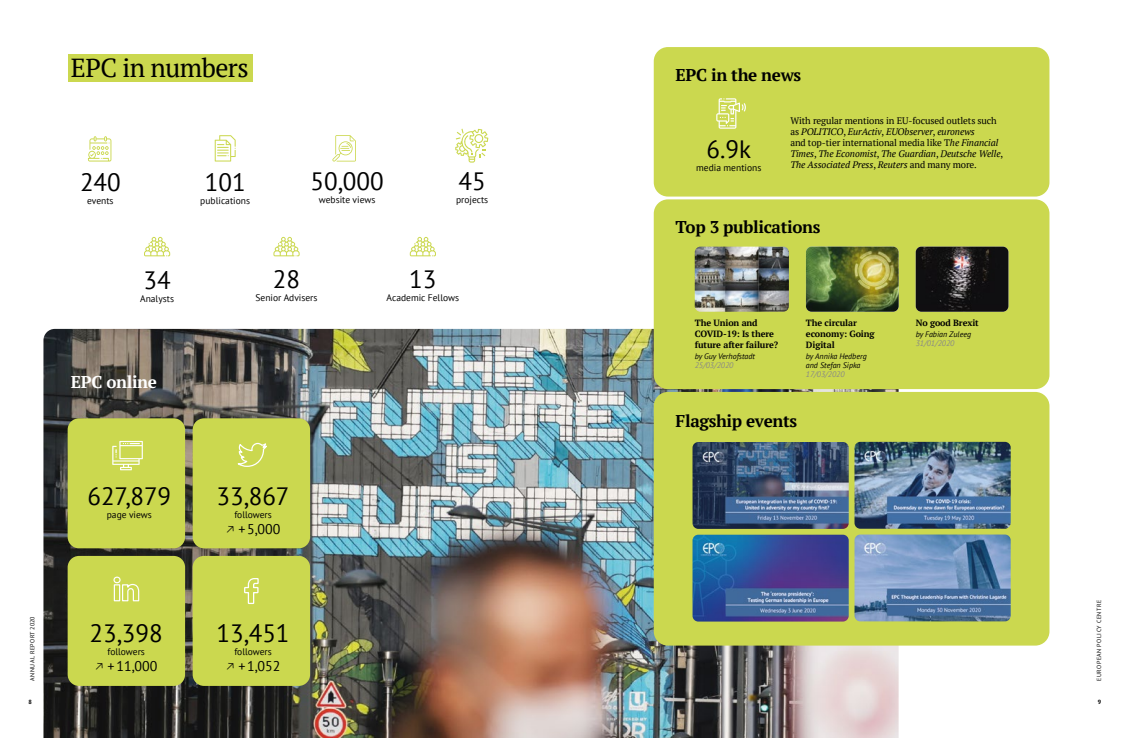
<style>
.page{position:relative;width:1134px;height:738px;background:#fff}
.page>*{position:absolute;margin:0;border:0;box-sizing:border-box;transform-origin:0 0}
.t1{font:26px "PT Serif";letter-spacing:-.02em;color:#000}
.t2{font:25px "PT Sans";color:#000}
.t3{font:700 17px "PT Serif";letter-spacing:-.02em;color:#000}
.t4{font:700 17px "PT Serif";letter-spacing:-.02em;color:#fff}
.t5{font:14px "PT Sans";color:#000}
.t6{font:italic 9.5px/11px "PT Serif";letter-spacing:-.01em;color:#000}
.t7{font:9.5px "PT Sans";color:#000}
.t8{font:700 9px/11px "PT Serif";letter-spacing:-.01em;color:#000}
.t9{font:italic 8px/9px "PT Sans";color:#000}
.t10{font:italic 8px "PT Sans";color:#878787}
.t11{font:6px "PT Sans";letter-spacing:.08em;color:#000}
.t12{font:700 6px "PT Sans";color:#000}
.s1{font-style:normal}
</style>
<div class="page">
<div style="left:68px;top:54px;width:184px;height:27px;background:#cbd84f"></div>
<img style="left:43px;top:328px;width:856px;height:409px">
<div style="left:68px;top:418px;width:117px;height:130px;background:#cbd84f;border-radius:11px"></div>
<div style="left:68px;top:555px;width:117px;height:130px;background:#cbd84f;border-radius:11px"></div>
<div style="left:193px;top:418px;width:117px;height:130px;background:#cbd84f;border-radius:11px"></div>
<div style="left:193px;top:555px;width:117px;height:130px;background:#cbd84f;border-radius:11px"></div>
<svg style="left:88px;top:136px;width:23px;height:25px"></svg>
<svg style="left:273px;top:237px;width:27px;height:19px"></svg>
<svg style="left:410px;top:237px;width:26px;height:19px"></svg>
<svg style="left:144px;top:237px;width:26px;height:19px"></svg>
<svg style="left:215px;top:135px;width:21px;height:26px"></svg>
<svg style="left:112px;top:440px;width:31px;height:30px"></svg>
<svg style="left:244px;top:578px;width:15px;height:26px"></svg>
<svg style="left:237px;top:442px;width:30px;height:25px"></svg>
<svg style="left:113px;top:576px;width:27px;height:25px"></svg>
<svg style="left:455px;top:129px;width:33px;height:33px"></svg>
<svg style="left:332px;top:135px;width:24px;height:26px"></svg>
<div style="left:654px;top:47px;width:395px;height:149px;background:#cbd84f;border-radius:14px"></div>
<svg style="left:716px;top:98px;width:30px;height:31px"></svg>
<div style="left:654px;top:391px;width:395px;height:254px;background:#cbd84f;border-radius:14px"></div>
<div style="left:654px;top:199px;width:395px;height:190px;background:#cbd84f;border-radius:14px"></div>
<img style="left:695px;top:246px;width:94px;height:65px">
<img style="left:806px;top:246px;width:93px;height:65px">
<img style="left:916px;top:246px;width:92px;height:65px">
<img style="left:692px;top:442px;width:157px;height:86px">
<img style="left:692px;top:534px;width:157px;height:87px">
<img style="left:854px;top:441px;width:157px;height:87px">
<img style="left:854px;top:534px;width:157px;height:87px">
<h1 class="t1" style="left:71px;top:51px;width:179px">EPC in numbers</h1>
<h2 class="t2" style="left:80px;top:165px;width:42px">240</h2>
<p class="t7" style="left:87px;top:194px;width:28px">events</p>
<h2 class="t2" style="left:205px;top:165px;width:42px">101</h2>
<p class="t7" style="left:200px;top:194px;width:51px">publications</p>
<h2 class="t2" style="left:311px;top:165px;width:74px">50,000</h2>
<p class="t7" style="left:319px;top:194px;width:58px">website views</p>
<h2 class="t2" style="left:458px;top:165px;width:29px">45</h2>
<p class="t7" style="left:456px;top:194px;width:34px">projects</p>
<h2 class="t2" style="left:143px;top:263px;width:29px">34</h2>
<p class="t7" style="left:140px;top:292px;width:35px">Analysts</p>
<h3 class="t4" style="left:71px;top:370px;width:88px">EPC online</h3>
<h2 class="t2" style="left:273px;top:263px;width:29px">28</h2>
<p class="t7" style="left:255px;top:292px;width:64px">Senior Advisers</p>
<h2 class="t2" style="left:409px;top:263px;width:29px">13</h2>
<p class="t7" style="left:387px;top:292px;width:74px">Academic Fellows</p>
<p class="t11" style="left:28px;top:680px;width:66px;rotate:-90deg">ANNUAL REPORT 2020</p>
<h2 class="t2" style="left:87px;top:480px;width:85px">627,879</h2>
<p class="t7" style="left:107px;top:508px;width:47px">page views</p>
<h2 class="t2" style="left:90px;top:616px;width:75px">23,398</h2>
<p class="t7" style="left:107px;top:644px;width:39px">followers</p>
<h3 class="t5" style="left:95px;top:656px;width:64px">□ +11,000</h3>
<h2 class="t2" style="left:217px;top:480px;width:75px">33,867</h2>
<p class="t7" style="left:234px;top:508px;width:39px">followers</p>
<h3 class="t5" style="left:226px;top:520px;width:56px">□ +5,000</h3>
<h2 class="t2" style="left:217px;top:616px;width:75px">13,451</h2>
<p class="t7" style="left:234px;top:644px;width:39px">followers</p>
<h3 class="t5" style="left:226px;top:656px;width:56px">□ +1,052</h3>
<h3 class="t3" style="left:676px;top:63px;width:127px">EPC in the news</h3>
<p class="t6" style="left:790px;top:115px;width:214px"><span class="s1">With regular mentions in EU-focused outlets such as</span> POLITICO<span class="s1">,</span> EurActiv<span class="s1">,</span> EUObserver<span class="s1">,</span> euronews<br><span class="s1">and top-tier international media like T</span>he Financial Times<span class="s1">,</span> The Economist<span class="s1">,</span> The Guardian<span class="s1">,</span> Deutsche Welle<span class="s1">, </span>The Associated Press<span class="s1">,</span> Reuters <span class="s1">and many more.</span></p>
<h2 class="t2" style="left:706px;top:132px;width:46px">6.9k</h2>
<p class="t7" style="left:696px;top:161px;width:67px">media mentions</p>
<h3 class="t3" style="left:676px;top:215px;width:146px">Top 3 publications</h3>
<p class="t8" style="left:695px;top:317px;width:85px">The Union and<br>COVID-19: Is there future after failure?</p>
<p class="t9" style="left:695px;top:351px;width:62px">by Guy Verhofstadt</p>
<p class="t10" style="left:695px;top:359px;width:40px">25/03/2020</p>
<p class="t8" style="left:806px;top:317px;width:70px">The circular economy: Going<br>Digital</p>
<p class="t9" style="left:806px;top:351px;width:62px">by Annika Hedberg and Stefan Sipka</p>
<p class="t10" style="left:806px;top:368px;width:40px">17/03/2020</p>
<h3 class="t3" style="left:676px;top:410px;width:123px">Flagship events</h3>
<p class="t8" style="left:916px;top:317px;width:65px">No good Brexit</p>
<p class="t9" style="left:916px;top:329px;width:57px">by Fabian Zuleeg</p>
<p class="t10" style="left:916px;top:337px;width:40px">31/01/2020</p>
<p class="t11" style="left:1095px;top:680px;width:82px;rotate:-90deg">EUROPEAN POLICY CENTRE</p>
<p class="t12" style="left:28px;top:697px;width:5px">8</p>
<p class="t12" style="left:1098px;top:697px;width:5px">9</p>
</div>
